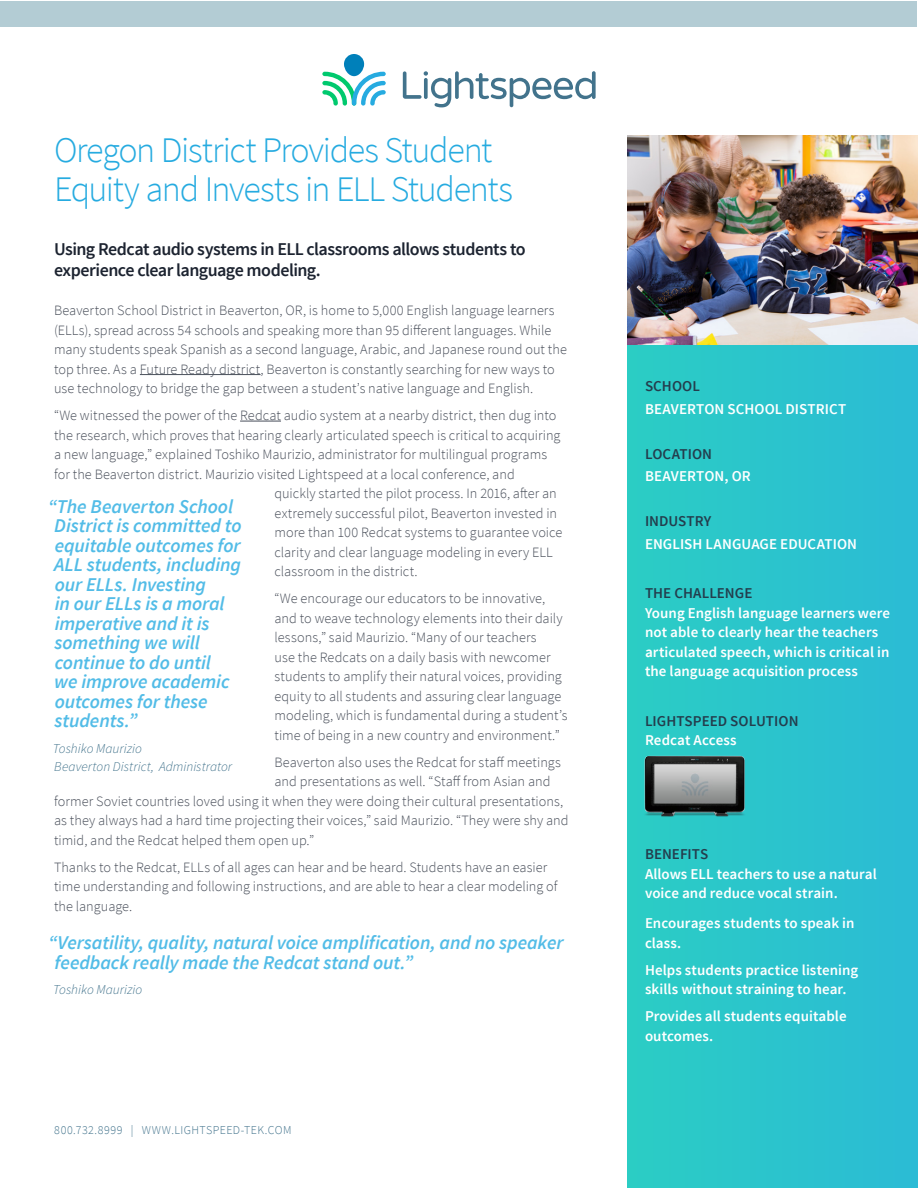
<style>
.page{position:relative;width:918px;height:1188px;background:#fff}
.page>*{position:absolute;margin:0;border:0;box-sizing:border-box;transform-origin:0 0}
.Headline_2{font:300 36px/39px "Source Sans Pro";letter-spacing:-.04em;color:#26abe0}
.Callout{font:italic 600 19.5px/19.5px "Source Sans Pro";letter-spacing:-.005em;color:#52bce7}
.Headline_2-2{font:600 18px/21px "Source Sans Pro";letter-spacing:-.03em;color:#1c2330}
.Sidebar_Subhead{font:600 15px/19.5px "Source Sans Pro";color:#fff}
.Sidebar_Body_White{font:600 15px/19.5px "Source Sans Pro";letter-spacing:.005em;color:#fff}
.Sidebar_Subhead-2{font:600 15px/19.5px "Source Sans Pro";letter-spacing:.005em;color:#243d4d}
.Body_Tight{font:300 14.25px/19.5px "Source Sans Pro";color:#494f5a}
.Callout-2{font:italic 300 13.5px/18px "Source Sans Pro";color:#42738c}
.Caption_All_Caps{font:300 12px "Source Sans Pro";letter-spacing:.035em;color:#42738c}
.s1{color:#243d4d}
.s2{color:#fff}
</style>
<div class="page">
<div style="left:627px;top:148px;width:291px;height:1040px;background:#2bc4cd"></div>
<img style="left:644px;top:755px;width:101px;height:62px">
<img style="left:627px;top:135px;width:291px;height:210px">
<svg style="left:322px;top:72px;width:64px;height:34px"></svg>
<div style="left:344px;top:54px;width:20px;height:22px;background:#0080ba;border-radius:10px"></div>
<svg style="left:403px;top:71px;width:193px;height:36px"></svg>
<div style="left:1px;top:1px;width:916px;height:25px;background:#b3ccd4"></div>
<hr style="left:140px;top:374px;width:121px;height:1px;background:#494f5a">
<hr style="left:240px;top:421px;width:41px;height:1px;background:#494f5a">
<p class="Headline_2" style="left:54px;top:131px;width:461px">Oregon District Provides Student<br>Equity and Invests in ELL Students</p>
<p class="Headline_2-2" style="left:54px;top:239px;width:473px">Using Redcat audio systems in ELL classrooms allows students to experience clear language modeling.</p>
<p class="Body_Tight" style="left:54px;top:301px;width:515px">Beaverton School District in Beaverton, OR, is home to 5,000 English language learners (ELLs), spread across 54 schools and speaking more than 95 different languages. While many students speak Spanish as a second language, Arabic, and Japanese round out the top three. As a Future Ready district, Beaverton is constantly searching for new ways to use technology to bridge the gap between a student’s native language and English.</p>
<p class="Body_Tight" style="left:54px;top:406px;width:504px">“We witnessed the power of the Redcat audio system at a nearby district, then dug into</p>
<p class="Body_Tight" style="left:54px;top:425px;width:508px">the research, which proves that hearing clearly articulated speech is critical to acquiring</p>
<p class="Body_Tight" style="left:54px;top:445px;width:495px">a new language,” explained Toshiko Maurizio, administrator for multilingual programs</p>
<p class="Body_Tight" style="left:54px;top:464px;width:462px">for the Beaverton district. Maurizio visited Lightspeed at a local conference, and</p>
<p class="Body_Tight" style="left:274px;top:484px;width:284px">quickly started the pilot process. In 2016, after an</p>
<p class="Body_Tight" style="left:274px;top:503px;width:284px">extremely successful pilot, Beaverton invested in</p>
<p class="Body_Tight" style="left:274px;top:523px;width:290px">more than 100 Redcat systems to guarantee voice</p>
<p class="Body_Tight" style="left:274px;top:542px;width:280px">clarity and clear language modeling in every ELL</p>
<p class="Body_Tight" style="left:274px;top:562px;width:145px">classroom in the district.</p>
<p class="Body_Tight" style="left:274px;top:589px;width:295px">“We encourage our educators to be innovative, and to weave technology elements into their daily lessons,” said Maurizio. “Many of our teachers<br>use the Redcats on a daily basis with newcomer students to amplify their natural voices, providing equity to all students and assuring clear language modeling, which is fundamental during a student’s time of being in a new country and environment.”</p>
<p class="Body_Tight" style="left:274px;top:752px;width:288px">Beaverton also uses the Redcat for staff meetings</p>
<p class="Body_Tight" style="left:274px;top:772px;width:278px">and presentations as well. “Staff from Asian and</p>
<p class="Body_Tight" style="left:54px;top:791px;width:511px">former Soviet countries loved using it when they were doing their cultural presentations,</p>
<p class="Body_Tight" style="left:54px;top:811px;width:516px">as they always had a hard time projecting their voices,” said Maurizio. “They were shy and</p>
<p class="Body_Tight" style="left:54px;top:830px;width:262px">timid, and the Redcat helped them open up.”</p>
<p class="Body_Tight" style="left:54px;top:857px;width:505px">Thanks to the Redcat, ELLs of all ages can hear and be heard. Students have an easier time understanding and following instructions, and are able to hear a clear modeling of the language.</p>
<p class="Callout" style="left:54px;top:496px;width:189px;text-indent:-6px">“The Beaverton School<br>District is committed to equitable outcomes for<br>ALL students, including our ELLs. Investing<br>in our ELLs is a moral imperative and it is something we will continue to do until<br>we improve academic outcomes for these students.”</p>
<p class="Callout-2" style="left:53px;top:739px;width:181px">Toshiko Maurizio<br>Beaverton District, Administrator</p>
<p class="Callout" style="left:55px;top:933px;width:510px;text-indent:-6px">“Versatility, quality, natural voice amplification, and no speaker feedback really made the Redcat stand out.”</p>
<p class="Callout-2" style="left:53px;top:981px;width:90px">Toshiko Maurizio</p>
<p class="Caption_All_Caps" style="left:54px;top:1123px;width:239px">800.732.8999 | WWW.LIGHTSPEED-TEK.COM</p>
<p class="Sidebar_Subhead" style="left:645px;top:376px;width:203px;line-height:22.5px"><span class="s1">SCHOOL<br></span>BEAVERTON SCHOOL DISTRICT</p>
<p class="Sidebar_Subhead" style="left:645px;top:443px;width:107px;line-height:22.5px"><span class="s1">LOCATION<br></span>BEAVERTON, OR</p>
<p class="Sidebar_Subhead" style="left:645px;top:511px;width:214px;line-height:22.5px"><span class="s1">INDUSTRY<br></span>ENGLISH LANGUAGE EDUCATION</p>
<p class="Sidebar_Subhead" style="left:645px;top:584px;width:247px"><span class="s1">THE CHALLENGE<br></span>Young English language learners were not able to clearly hear the teachers articulated speech, which is critical in the language acquisition process</p>
<p class="Sidebar_Subhead-2" style="left:645px;top:712px;width:155px">LIGHTSPEED SOLUTION<br><span class="s2">Redcat Access</span></p>
<p class="Sidebar_Subhead" style="left:645px;top:845px;width:233px"><span class="s1">BENEFITS<br></span>Allows ELL teachers to use a natural voice and reduce vocal strain.</p>
<p class="Sidebar_Body_White" style="left:645px;top:914px;width:211px">Encourages students to speak in class.</p>
<p class="Sidebar_Body_White" style="left:645px;top:961px;width:215px">Helps students practice listening skills without straining to hear.</p>
<p class="Sidebar_Body_White" style="left:645px;top:1007px;width:203px">Provides all students equitable outcomes.</p>
</div>
